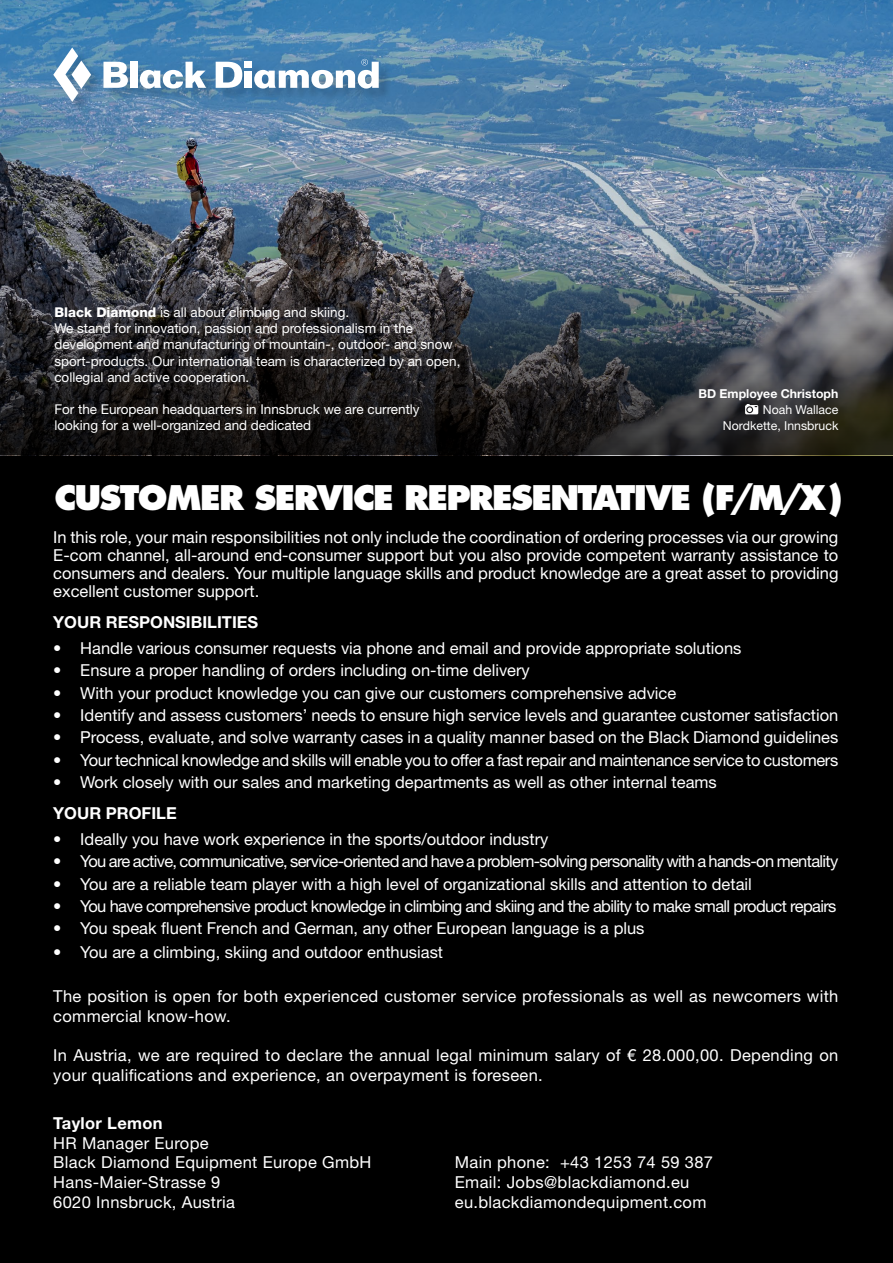
<style>
.page{position:relative;width:893px;height:1263px;background:#000}
.page>*{position:absolute;margin:0;border:0;box-sizing:border-box;transform-origin:0 0}
.t1{font:800 33px "Futura Std";letter-spacing:-.05em;color:#fff}
.t2{font:16.5px/18px "Helvetica Neue LT Pro";color:#fff;text-align:justify}
.t3{font:16.5px/19.8px "Helvetica Neue LT Pro";letter-spacing:.02em;color:#fff}
.t4{font:16.5px "Helvetica Neue LT Pro";letter-spacing:-.04em;color:#fff}
.t5{font:16.5px "Helvetica Neue LT Pro";letter-spacing:-.02em;color:#fff}
.t6{font:700 16.5px "Helvetica Neue LT Pro";color:#fff}
.t7{font:700 16.5px "Helvetica Neue LT Pro";letter-spacing:.02em;color:#fff}
.t8{font:13.5px/16.2px "Helvetica Neue LT Pro";color:#fff}
.t9{font:12.3px/16.4px "Helvetica Neue LT Pro";color:#fff;text-align:right}
.t10{font:700 12.3px "Helvetica Neue LT Pro";color:#fff}
.s1{font-weight:800}
</style>
<div class="page">
<img style="left:0;top:0;width:893px;height:251px">
<svg style="left:0;top:251px;width:893px;height:204px;background:#35383d"></svg>
<div style="left:56px;top:50px;width:336px;height:65px;background:#000;opacity:.16"></div>
<svg style="left:53px;top:47px;width:38px;height:55px;background:#94b4cd"></svg>
<svg style="left:103px;top:62px;width:25px;height:26px"></svg>
<div style="left:130px;top:62px;width:7px;height:26px;background:#fff"></div>
<svg style="left:140px;top:62px;width:66px;height:27px;background:#9ab8d1"></svg>
<svg style="left:216px;top:62px;width:26px;height:26px"></svg>
<div style="left:245px;top:71px;width:7px;height:17px;background:#fff"></div>
<div style="left:245px;top:62px;width:7px;height:6px;background:#fff"></div>
<svg style="left:254px;top:59px;width:125px;height:30px;background:#92b3ce"></svg>
<svg style="left:745px;top:404px;width:13px;height:10px"></svg>
<p class="t8" style="left:54px;top:304px;width:408px"><span class="s1">Black Diamond</span> is all about climbing and skiing.<br>We stand for innovation, passion and professionalism in the development and manufacturing of mountain-, outdoor- and snow sport-products. Our international team is characterized by an open, collegial and active cooperation.</p>
<p class="t8" style="left:54px;top:401px;width:367px">For the European headquarters in Innsbruck we are currently looking for a well-organized and dedicated</p>
<p class="t10" style="left:698px;top:386px;width:141px">BD Employee Christoph</p>
<p class="t9" style="left:723px;top:401px;width:117px">Noah Wallace<br>Nordkette, Innsbruck</p>
<h1 class="t1" style="left:54px;top:477px;width:790px">CUSTOMER SERVICE REPRESENTATIVE (F/M/X )</h1>
<p class="t2" style="left:53px;top:528px;width:787px">In this role, your main responsibilities not only include the coordination of ordering processes via our growing E-com channel, all-around end-consumer support but you also provide competent warranty assistance to consumers and dealers. Your multiple language skills and product knowledge are a great asset to providing excellent customer support.</p>
<p class="t6" style="left:53px;top:612px;width:207px">YOUR RESPONSIBILITIES</p>
<p class="t2" style="left:53px;top:639px;width:690px">• Handle various consumer requests via phone and email and provide appropriate solutions</p>
<p class="t2" style="left:53px;top:661px;width:478px">• Ensure a proper handling of orders including on-time delivery</p>
<p class="t2" style="left:53px;top:684px;width:624px">• With your product knowledge you can give our customers comprehensive advice</p>
<p class="t2" style="left:53px;top:706px;width:787px">• Identify and assess customers’ needs to ensure high service levels and guarantee customer satisfaction</p>
<p class="t2" style="left:53px;top:728px;width:786px">• Process, evaluate, and solve warranty cases in a quality manner based on the Black Diamond guidelines</p>
<p class="t5" style="left:53px;top:750px;width:787px">• Your technical knowledge and skills will enable you to offer a fast repair and maintenance service to customers</p>
<p class="t2" style="left:53px;top:773px;width:665px">• Work closely with our sales and marketing departments as well as other internal teams</p>
<p class="t6" style="left:53px;top:802px;width:125px">YOUR PROFILE</p>
<p class="t2" style="left:53px;top:830px;width:497px">• Ideally you have work experience in the sports/outdoor industry</p>
<p class="t4" style="left:53px;top:851px;width:786px">• You are active, communicative, service-oriented and have a problem-solving personality with a hands-on mentality</p>
<p class="t2" style="left:53px;top:874px;width:700px">• You are a reliable team player with a high level of organizational skills and attention to detail</p>
<p class="t4" style="left:53px;top:896px;width:785px">• You have comprehensive product knowledge in climbing and skiing and the ability to make small product repairs</p>
<p class="t2" style="left:53px;top:919px;width:593px">• You speak fluent French and German, any other European language is a plus</p>
<p class="t2" style="left:53px;top:943px;width:391px">• You are a climbing, skiing and outdoor enthusiast</p>
<p class="t3" style="left:53px;top:986px;width:787px">The position is open for both experienced customer service professionals as well as newcomers with commercial know-how.</p>
<p class="t3" style="left:53px;top:1045px;width:787px">In Austria, we are required to declare the annual legal minimum salary of € 28.000,00. Depending on your qualifications and experience, an overpayment is foreseen.</p>
<p class="t7" style="left:53px;top:1112px;width:111px">Taylor Lemon</p>
<p class="t3" style="left:53px;top:1132px;width:320px">HR Manager Europe<br>Black Diamond Equipment Europe GmbH<br>Hans-Maier-Strasse 9<br>6020 Innsbruck, Austria</p>
<p class="t3" style="left:455px;top:1152px;width:260px">Main phone: +43 1253 74 59 387<br>Email: Jobs@blackdiamond.eu eu.blackdiamondequipment.com</p>
</div>
